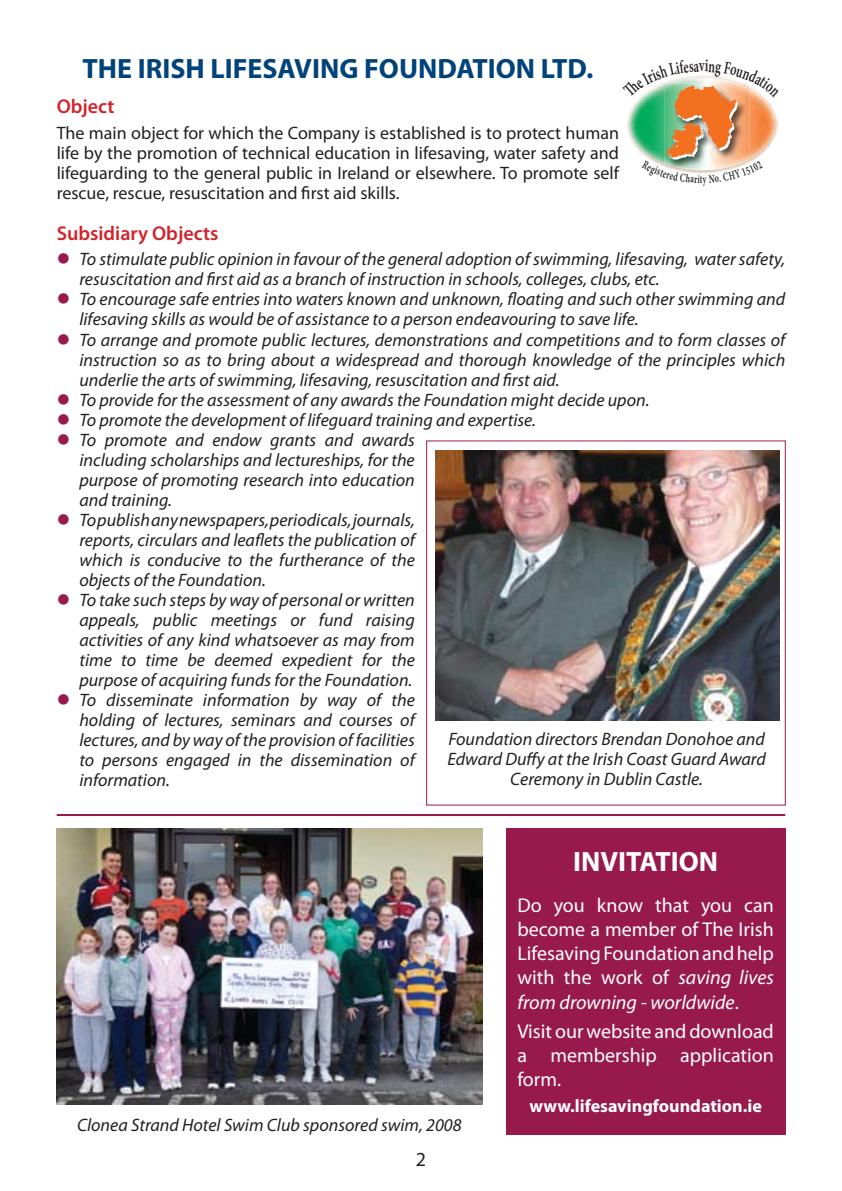
<style>
.page{position:relative;width:842px;height:1191px;background:#fff}
.page>*{position:absolute;margin:0;border:0;box-sizing:border-box;transform-origin:0 0}
.t1{font:700 28px "Myriad Pro";color:#00427a}
.t2{font:700 28px "Myriad Pro";color:#fff}
.t3{font:20px/24px "Myriad Pro";color:#fff;text-align:justify}
.t4{font:600 20px "Myriad Pro";color:#d2232a}
.t5{font:20px "Myriad Pro";color:#231f20}
.t6{font:italic 18px/20px "Myriad Pro";color:#231f20;text-align:justify}
.t7{font:18px/20px "Myriad Pro";color:#231f20;text-align:justify}
.t8{font:700 18px "Myriad Pro";color:#fff}
.s1{color:#981a4d}
.s2{font-style:italic}
</style>
<div class="page">
<div style="left:426px;top:440px;width:360px;height:365px;border:1px solid #981a4d"></div>
<img style="left:435px;top:451px;width:345px;height:270px">
<img style="left:57px;top:828px;width:426px;height:276px">
<div style="left:506px;top:828px;width:279px;height:306px;background:#981a4d"></div>
<hr style="left:57px;top:814px;width:728px;height:2px;background:#981a4d">
<img style="left:627px;top:75px;width:152px;height:99px">
<h1 class="t1" style="left:83px;top:50px;width:512px">THE IRISH LIFESAVING FOUNDATION LTD.</h1>
<p class="t4" style="left:57px;top:94px;width:59px">Object</p>
<p class="t7" style="left:57px;top:122px;width:564px">The main object for which the Company is established is to protect human life by the promotion of technical education in lifesaving, water safety and lifeguarding to the general public in Ireland or elsewhere. To promote self rescue, rescue, resuscitation and first aid skills.</p>
<p class="t4" style="left:57px;top:220px;width:163px">Subsidiary Objects</p>
<p class="t6" style="left:79px;top:249px;width:707px;text-indent:-23px"><span class="s1">●</span> To stimulate public opinion in favour of the general adoption of swimming, lifesaving, water safety, resuscitation and first aid as a branch of instruction in schools, colleges, clubs, etc.</p>
<p class="t6" style="left:79px;top:289px;width:707px;text-indent:-23px"><span class="s1">●</span> To encourage safe entries into waters known and unknown, floating and such other swimming and lifesaving skills as would be of assistance to a person endeavouring to save life.</p>
<p class="t6" style="left:79px;top:329px;width:707px;text-indent:-23px"><span class="s1">●</span> To arrange and promote public lectures, demonstrations and competitions and to form classes of instruction so as to bring about a widespread and thorough knowledge of the principles which underlie the arts of swimming, lifesaving, resuscitation and first aid.</p>
<p class="t6" style="left:57px;top:389px;width:594px"><span class="s1">●</span> To provide for the assessment of any awards the Foundation might decide upon.</p>
<p class="t6" style="left:57px;top:409px;width:481px"><span class="s1">●</span> To promote the development of lifeguard training and expertise.</p>
<p class="t6" style="left:79px;top:429px;width:337px;text-indent:-23px"><span class="s1">●</span> To promote and endow grants and awards including scholarships and lectureships, for the purpose of promoting research into education and training.</p>
<p class="t6" style="left:79px;top:509px;width:337px;text-indent:-23px"><span class="s1">●</span> To publish any newspapers, periodicals, journals, reports, circulars and leaflets the publication of which is conducive to the furtherance of the objects of the Foundation.</p>
<p class="t6" style="left:79px;top:589px;width:337px;text-indent:-23px"><span class="s1">●</span> To take such steps by way of personal or written appeals, public meetings or fund raising activities of any kind whatsoever as may from time to time be deemed expedient for the purpose of acquiring funds for the Foundation.</p>
<p class="t6" style="left:79px;top:689px;width:337px;text-indent:-23px"><span class="s1">●</span> To disseminate information by way of the holding of lectures, seminars and courses of lectures, and by way of the provision of facilities to persons engaged in the dissemination of information.</p>
<p class="t6" style="left:447px;top:729px;width:320px;text-align:center">Foundation directors Brendan Donohoe and<br>Edward Duffy at the Irish Coast Guard Award<br>Ceremony in Dublin Castle.</p>
<p class="t6" style="left:77px;top:1114px;width:386px">Clonea Strand Hotel Swim Club sponsored swim, 2008</p>
<p class="t5" style="left:416px;top:1147px;width:12px">2</p>
<h1 class="t2" style="left:573px;top:843px;width:147px">INVITATION</h1>
<p class="t3" style="left:517px;top:893px;width:258px">Do you know that you can become a member of The Irish Lifesaving Foundation and help with the work of <span class="s2">saving lives from drowning - worldwide</span>.</p>
<p class="t3" style="left:517px;top:1019px;width:258px">Visit our website and download a membership application form.</p>
<p class="t8" style="left:529px;top:1094px;width:234px">www.lifesavingfoundation.ie</p>
</div>
